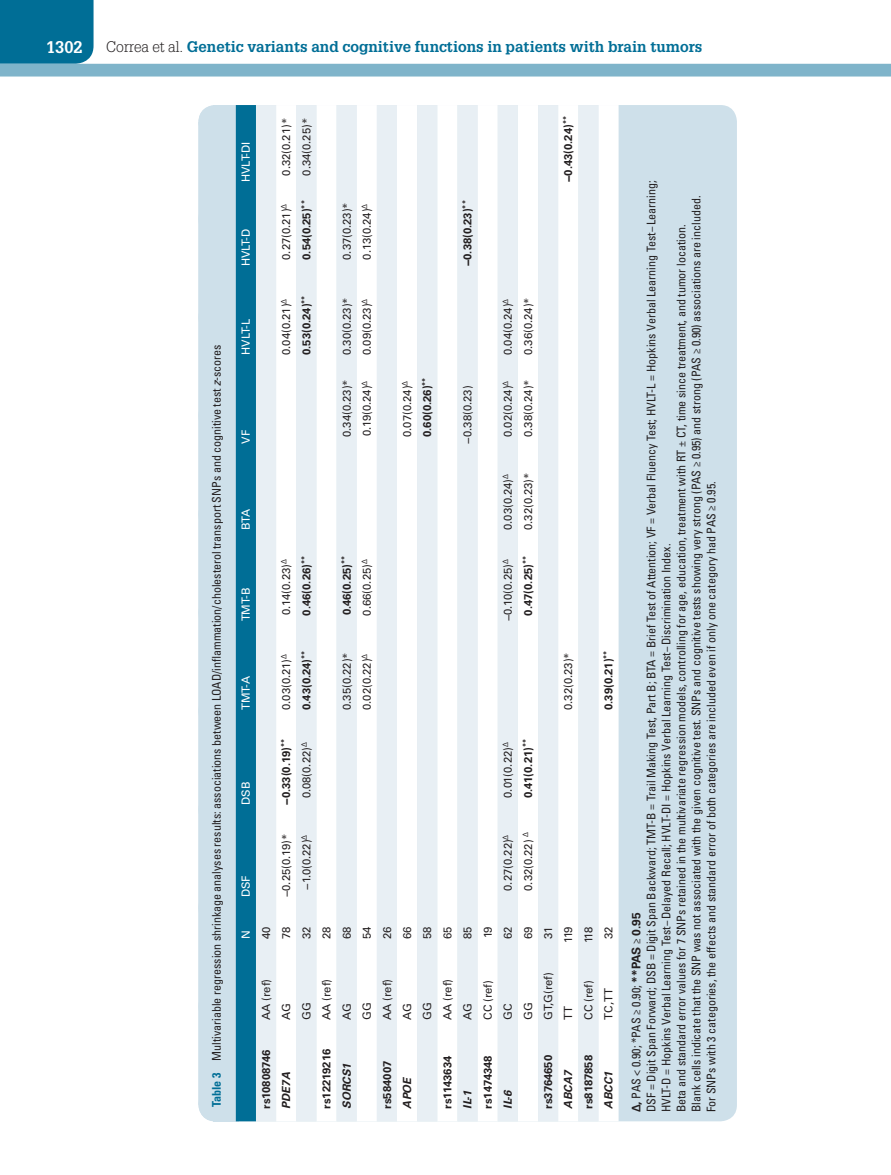
<style>
.page{position:relative;width:891px;height:1175px;background:#fff}
.page>*{position:absolute;margin:0;border:0;box-sizing:border-box;transform-origin:0 0}
.t1{font:700 16.5px "Glypha LT Std";color:#fff}
.t2{font:700 15px "Glypha LT Std";color:#006e96}
.t3{font:condensed 12px/15px "Univers LT Std";color:#231f20}
.t4{font:11.25px "Univers LT Std";color:#231f20}
.t5{font:700 11.25px "Univers LT Std";color:#231f20}
.t6{font:11.25px "Univers LT Std";color:#fff}
.t7{font:italic 700 11.25px "Univers LT Std";color:#231f20}
.s1{font-weight:300;color:#231f20}
.s2{font-weight:700;color:#006e96}
.s3{font-style:italic;font-stretch:normal}
.s4{font-weight:700;font-stretch:normal}
.s5{font-family:"Gandhari Unicode";font-stretch:normal}
</style>
<div class="page">
<div style="left:0;top:0;width:94px;height:64px;background:#006e96"></div>
<div style="left:0;top:64px;width:891px;height:12px;background:#7fb4ca"></div>
<div style="left:199px;top:105px;width:538px;height:1016px;background:#cee0ea;border-radius:16px"></div>
<svg style="left:198px;top:105px;width:58px;height:1016px"></svg>
<div style="left:256px;top:105px;width:20px;height:1016px;background:#e8eff4"></div>
<svg style="left:276px;top:105px;width:343px;height:1016px;background:#f3f7f9"></svg>
<h1 class="t1" style="left:46px;top:37px;width:38px">1302</h1>
<p class="t2" style="left:106px;top:37px;width:598px"><span class="s1">Correa et al.</span> Genetic variants and cognitive functions in patients with brain tumors</p>
<p class="t3" style="left:209px;top:1107px;width:764px;rotate:-90deg"><span class="s2">Table 3</span> Multivariable regression shrinkage analyses results: associations between LOAD/inflammation/cholesterol transport SNPs and cognitive test <span class="s3">z</span>-scores</p>
<p class="t6" style="left:239px;top:182px;width:42px;rotate:-90deg">HVLT-DI</p>
<p class="t6" style="left:239px;top:266px;width:39px;rotate:-90deg">HVLT-D</p>
<p class="t6" style="left:239px;top:355px;width:37px;rotate:-90deg">HVLT-L</p>
<p class="t6" style="left:239px;top:443px;width:15px;rotate:-90deg">VF</p>
<p class="t6" style="left:239px;top:530px;width:23px;rotate:-90deg">BTA</p>
<p class="t6" style="left:239px;top:621px;width:35px;rotate:-90deg">TMT-B</p>
<p class="t6" style="left:239px;top:710px;width:36px;rotate:-90deg">TMT-A</p>
<p class="t6" style="left:239px;top:805px;width:25px;rotate:-90deg">DSB</p>
<p class="t6" style="left:239px;top:897px;width:23px;rotate:-90deg">DSF</p>
<p class="t6" style="left:239px;top:939px;width:10px;rotate:-90deg">N</p>
<p class="t4" style="left:280px;top:176px;width:59px;rotate:-90deg">0.32(0.21)*</p>
<p class="t4" style="left:300px;top:176px;width:59px;rotate:-90deg">0.34(0.25)*</p>
<p class="t4" style="left:280px;top:260px;width:58px;rotate:-90deg">0.27(0.21)<sup>∆</sup></p>
<p class="t5" style="left:300px;top:260px;width:61px;rotate:-90deg">0.54(0.25)<sup>**</sup></p>
<p class="t4" style="left:280px;top:355px;width:58px;rotate:-90deg">0.04(0.21)<sup>∆</sup></p>
<p class="t5" style="left:300px;top:355px;width:61px;rotate:-90deg">0.53(0.24)<sup>**</sup></p>
<p class="t4" style="left:340px;top:260px;width:59px;rotate:-90deg">0.37(0.23)*</p>
<p class="t4" style="left:360px;top:260px;width:57px;rotate:-90deg">0.13(0.24)<sup>∆</sup></p>
<p class="t4" style="left:340px;top:355px;width:59px;rotate:-90deg">0.30(0.23)*</p>
<p class="t4" style="left:360px;top:355px;width:58px;rotate:-90deg">0.09(0.23)<sup>∆</sup></p>
<p class="t4" style="left:340px;top:437px;width:59px;rotate:-90deg">0.34(0.23)*</p>
<p class="t4" style="left:360px;top:436px;width:57px;rotate:-90deg">0.19(0.24)<sup>∆</sup></p>
<p class="t5" style="left:461px;top:266px;width:68px;rotate:-90deg">−0.38(0.23)<sup>**</sup></p>
<p class="t4" style="left:400px;top:437px;width:58px;rotate:-90deg">0.07(0.24)<sup>∆</sup></p>
<p class="t5" style="left:421px;top:437px;width:61px;rotate:-90deg">0.60(0.26)<sup>**</sup></p>
<p class="t4" style="left:461px;top:443px;width:59px;rotate:-90deg">−0.38(0.23)</p>
<p class="t5" style="left:562px;top:182px;width:68px;rotate:-90deg">−0.43(0.24)<sup>**</sup></p>
<p class="t4" style="left:501px;top:355px;width:58px;rotate:-90deg">0.04(0.24)<sup>∆</sup></p>
<p class="t4" style="left:521px;top:355px;width:59px;rotate:-90deg">0.36(0.24)*</p>
<p class="t4" style="left:501px;top:437px;width:58px;rotate:-90deg">0.02(0.24)<sup>∆</sup></p>
<p class="t4" style="left:521px;top:437px;width:59px;rotate:-90deg">0.38(0.24)*</p>
<p class="t4" style="left:280px;top:615px;width:57px;rotate:-90deg">0.14(0.23)<sup>∆</sup></p>
<p class="t5" style="left:300px;top:615px;width:61px;rotate:-90deg">0.46(0.26)<sup>**</sup></p>
<p class="t5" style="left:340px;top:615px;width:61px;rotate:-90deg">0.46(0.25)<sup>**</sup></p>
<p class="t4" style="left:360px;top:615px;width:58px;rotate:-90deg">0.66(0.25)<sup>∆</sup></p>
<p class="t4" style="left:280px;top:710px;width:58px;rotate:-90deg">0.03(0.21)<sup>∆</sup></p>
<p class="t5" style="left:300px;top:710px;width:61px;rotate:-90deg">0.43(0.24)<sup>**</sup></p>
<p class="t5" style="left:280px;top:805px;width:67px;rotate:-90deg">−0.33(0.19)<sup>**</sup></p>
<p class="t4" style="left:300px;top:798px;width:58px;rotate:-90deg">0.08(0.22)<sup>∆</sup></p>
<p class="t4" style="left:340px;top:710px;width:59px;rotate:-90deg">0.35(0.22)*</p>
<p class="t4" style="left:360px;top:710px;width:58px;rotate:-90deg">0.02(0.22)<sup>∆</sup></p>
<p class="t4" style="left:280px;top:897px;width:65px;rotate:-90deg">−0.25(0.19)*</p>
<p class="t4" style="left:300px;top:890px;width:57px;rotate:-90deg">−1.0(0.22)<sup>∆</sup></p>
<p class="t4" style="left:259px;top:938px;width:14px;rotate:-90deg">40</p>
<p class="t4" style="left:280px;top:938px;width:14px;rotate:-90deg">78</p>
<p class="t4" style="left:300px;top:938px;width:14px;rotate:-90deg">32</p>
<p class="t4" style="left:320px;top:938px;width:14px;rotate:-90deg">28</p>
<p class="t4" style="left:340px;top:938px;width:14px;rotate:-90deg">68</p>
<p class="t4" style="left:360px;top:938px;width:14px;rotate:-90deg">54</p>
<p class="t4" style="left:380px;top:938px;width:14px;rotate:-90deg">26</p>
<p class="t4" style="left:501px;top:530px;width:58px;rotate:-90deg">0.03(0.24)<sup>∆</sup></p>
<p class="t4" style="left:521px;top:530px;width:59px;rotate:-90deg">0.32(0.23)*</p>
<p class="t4" style="left:501px;top:621px;width:64px;rotate:-90deg">−0.10(0.25)<sup>∆</sup></p>
<p class="t5" style="left:521px;top:615px;width:61px;rotate:-90deg">0.47(0.25)<sup>**</sup></p>
<p class="t4" style="left:501px;top:797px;width:57px;rotate:-90deg">0.01(0.22)<sup>∆</sup></p>
<p class="t5" style="left:521px;top:798px;width:61px;rotate:-90deg">0.41(0.21)<sup>**</sup></p>
<p class="t4" style="left:501px;top:890px;width:58px;rotate:-90deg">0.27(0.22)<sup>∆</sup></p>
<p class="t4" style="left:521px;top:890px;width:60px;rotate:-90deg">0.32(0.22) <sup>∆</sup></p>
<p class="t4" style="left:562px;top:710px;width:59px;rotate:-90deg">0.32(0.23)*</p>
<p class="t5" style="left:602px;top:710px;width:61px;rotate:-90deg">0.39(0.21)<sup>**</sup></p>
<p class="t4" style="left:400px;top:938px;width:14px;rotate:-90deg">66</p>
<p class="t4" style="left:421px;top:938px;width:14px;rotate:-90deg">58</p>
<p class="t4" style="left:441px;top:938px;width:14px;rotate:-90deg">65</p>
<p class="t4" style="left:461px;top:938px;width:14px;rotate:-90deg">85</p>
<p class="t4" style="left:481px;top:938px;width:13px;rotate:-90deg">19</p>
<p class="t4" style="left:501px;top:938px;width:14px;rotate:-90deg">62</p>
<p class="t4" style="left:521px;top:938px;width:14px;rotate:-90deg">69</p>
<p class="t4" style="left:542px;top:938px;width:14px;rotate:-90deg">31</p>
<p class="t4" style="left:562px;top:942px;width:18px;rotate:-90deg">119</p>
<p class="t4" style="left:582px;top:943px;width:19px;rotate:-90deg">118</p>
<p class="t4" style="left:602px;top:938px;width:14px;rotate:-90deg">32</p>
<p class="t4" style="left:259px;top:1019px;width:42px;rotate:-90deg">AA (ref)</p>
<p class="t4" style="left:280px;top:1019px;width:18px;rotate:-90deg">AG</p>
<p class="t4" style="left:300px;top:1019px;width:19px;rotate:-90deg">GG</p>
<p class="t4" style="left:320px;top:1019px;width:42px;rotate:-90deg">AA (ref)</p>
<p class="t4" style="left:340px;top:1019px;width:18px;rotate:-90deg">AG</p>
<p class="t4" style="left:360px;top:1019px;width:19px;rotate:-90deg">GG</p>
<p class="t4" style="left:380px;top:1019px;width:42px;rotate:-90deg">AA (ref)</p>
<p class="t4" style="left:400px;top:1019px;width:18px;rotate:-90deg">AG</p>
<p class="t4" style="left:421px;top:1019px;width:19px;rotate:-90deg">GG</p>
<p class="t4" style="left:441px;top:1019px;width:42px;rotate:-90deg">AA (ref)</p>
<p class="t4" style="left:461px;top:1019px;width:18px;rotate:-90deg">AG</p>
<p class="t4" style="left:481px;top:1019px;width:41px;rotate:-90deg">CC (ref)</p>
<p class="t4" style="left:501px;top:1019px;width:18px;rotate:-90deg">GC</p>
<p class="t4" style="left:521px;top:1019px;width:19px;rotate:-90deg">GG</p>
<p class="t4" style="left:542px;top:1019px;width:49px;rotate:-90deg">GT,G(ref)</p>
<p class="t4" style="left:562px;top:1019px;width:15px;rotate:-90deg">TT</p>
<p class="t4" style="left:582px;top:1019px;width:41px;rotate:-90deg">CC (ref)</p>
<p class="t4" style="left:602px;top:1019px;width:33px;rotate:-90deg">TC,TT</p>
<p class="t5" style="left:260px;top:1108px;width:60px;rotate:-90deg">rs10808746</p>
<p class="t7" style="left:280px;top:1108px;width:38px;rotate:-90deg">PDE7A</p>
<p class="t5" style="left:320px;top:1108px;width:61px;rotate:-90deg">rs12219216</p>
<p class="t7" style="left:340px;top:1108px;width:46px;rotate:-90deg">SORCS1</p>
<p class="t5" style="left:380px;top:1108px;width:49px;rotate:-90deg">rs584007</p>
<p class="t7" style="left:401px;top:1108px;width:33px;rotate:-90deg">APOE</p>
<p class="t5" style="left:441px;top:1108px;width:54px;rotate:-90deg">rs1143634</p>
<p class="t7" style="left:461px;top:1108px;width:19px;rotate:-90deg">IL-1</p>
<p class="t5" style="left:481px;top:1108px;width:55px;rotate:-90deg">rs1474348</p>
<p class="t7" style="left:501px;top:1108px;width:21px;rotate:-90deg">IL-6</p>
<p class="t5" style="left:542px;top:1108px;width:55px;rotate:-90deg">rs3764650</p>
<p class="t7" style="left:562px;top:1108px;width:40px;rotate:-90deg">ABCA7</p>
<p class="t5" style="left:582px;top:1108px;width:55px;rotate:-90deg">rs8187858</p>
<p class="t7" style="left:602px;top:1108px;width:38px;rotate:-90deg">ABCC1</p>
<p class="t3" style="left:628px;top:1112px;width:933px;rotate:-90deg"><span class="s4">∆,</span> PAS &lt; 0.90; *PAS ≥ 0.90; <span class="s4">**PAS</span> ≥ <span class="s4">0.95<br></span>DSF = Digit Span Forward; DSB = Digit Span Backward; TMT-B = Trail Making Test, Part B; BTA = Brief Test of Attention; VF = Verbal Fluency Test; HVLT-L = Hopkins Verbal Learning Test<span class="s5">‒</span>Learning; HVLT-D = Hopkins Verbal Learning Test<span class="s5">‒</span>Delayed Recall; HVLT-DI = Hopkins Verbal Learning Test<span class="s5">‒</span>Discrimination Index.<br>Beta and standard error values for 7 SNPs retained in the multivariate regression models, controlling for age, education, treatment with RT ± CT, time since treatment, and tumor location.<br>Blank cells indicate that the SNP was not associated with the given cognitive test. SNPs and cognitive tests showing very strong (PAS ≥ 0.95) and strong (PAS ≥ 0.90) associations are included.<br>For SNPs with 3 categories, the effects and standard error of both categories are included even if only one category had PAS ≥ 0.95.</p>
</div>
